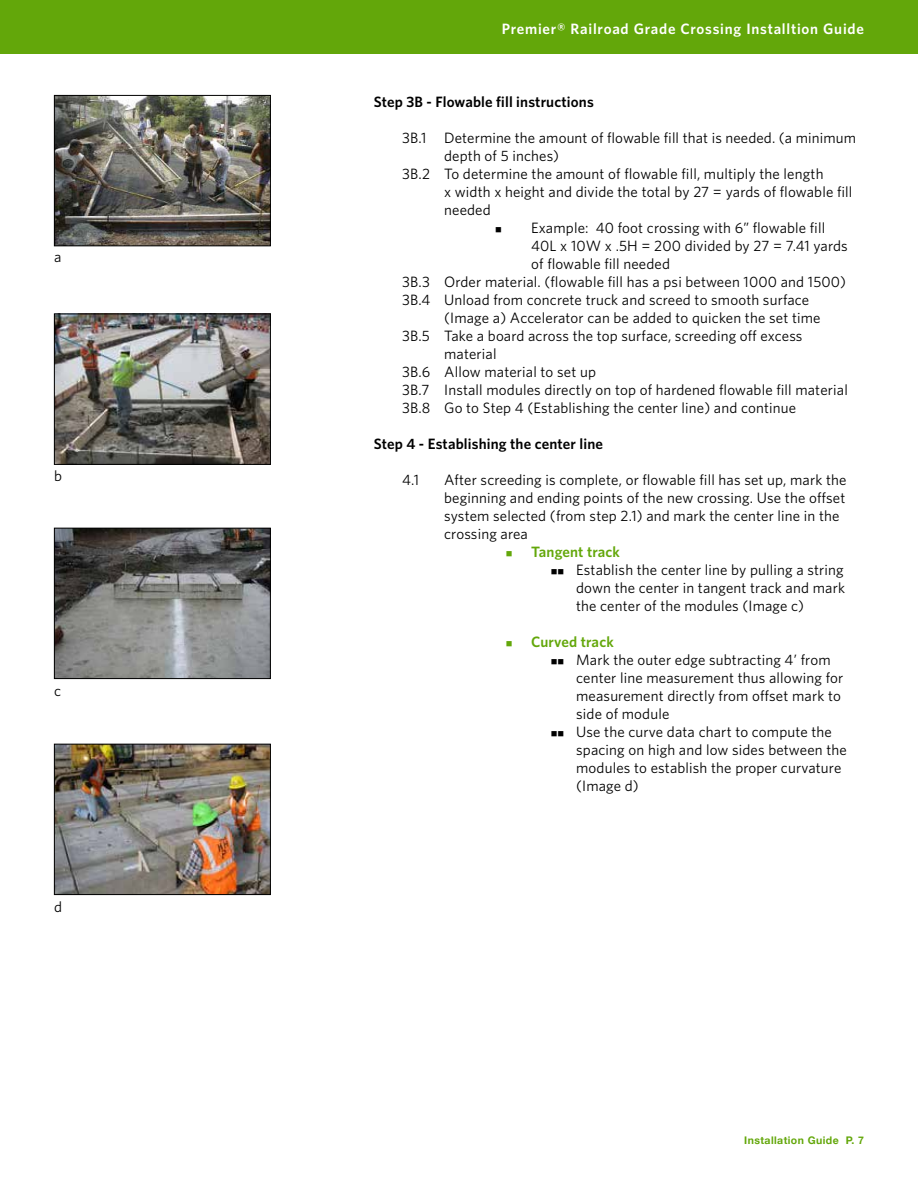
<style>
.page{position:relative;width:918px;height:1188px;background:#fff}
.page>*{position:absolute;margin:0;border:0;box-sizing:border-box;transform-origin:0 0}
.t1{font:15px/18px "Whitney";letter-spacing:.01em;color:#000}
.t2{font:600 15px "Whitney";letter-spacing:.01em;color:#000}
.t3{font:600 15px "Whitney";letter-spacing:.05em;color:#fff}
.t4{font:600 15px "Whitney";letter-spacing:.01em;color:#63a70a}
.t5{font:700 10.5px "Helvetica Neue";letter-spacing:.04em;color:#63a70a}
</style>
<div class="page">
<div style="left:0;top:0;width:918px;height:54px;background:#63a70a"></div>
<img style="left:56px;top:97px;width:213px;height:147px">
<div style="left:54px;top:95px;width:217px;height:151px;border:1px solid #000"></div>
<img style="left:56px;top:316px;width:213px;height:147px">
<div style="left:54px;top:314px;width:217px;height:151px;border:1px solid #000"></div>
<img style="left:56px;top:530px;width:213px;height:147px">
<div style="left:54px;top:528px;width:217px;height:151px;border:1px solid #000"></div>
<img style="left:56px;top:746px;width:213px;height:147px">
<div style="left:54px;top:744px;width:217px;height:151px;border:1px solid #000"></div>
<p class="t1" style="left:54px;top:247px;width:9px">a</p>
<p class="t1" style="left:54px;top:466px;width:9px">b</p>
<p class="t1" style="left:54px;top:681px;width:8px">c</p>
<p class="t1" style="left:54px;top:897px;width:9px">d</p>
<p class="t3" style="left:502px;top:19px;width:364px">Premier® Railroad Grade Crossing Installtion Guide</p>
<p class="t2" style="left:374px;top:92px;width:222px">Step 3B - Flowable fill instructions</p>
<p class="t1" style="left:402px;top:128px;width:455px">3B.1 Determine the amount of flowable fill that is needed. (a minimum</p>
<p class="t1" style="left:444px;top:146px;width:116px">depth of 5 inches)</p>
<p class="t1" style="left:402px;top:164px;width:423px">3B.2 To determine the amount of flowable fill, multiply the length</p>
<p class="t1" style="left:444px;top:182px;width:410px">x width x height and divide the total by 27 = yards of flowable fill</p>
<p class="t1" style="left:444px;top:200px;width:48px">needed</p>
<p class="t1" style="left:495px;top:218px;width:332px">■ Example: 40 foot crossing with 6” flowable fill</p>
<p class="t1" style="left:531px;top:236px;width:318px">40L x 10W x .5H = 200 divided by 27 = 7.41 yards</p>
<p class="t1" style="left:531px;top:254px;width:140px">of flowable fill needed</p>
<p class="t1" style="left:402px;top:272px;width:446px">3B.3 Order material. (flowable fill has a psi between 1000 and 1500)</p>
<p class="t1" style="left:402px;top:290px;width:409px">3B.4 Unload from concrete truck and screed to smooth surface</p>
<p class="t1" style="left:444px;top:308px;width:378px">(Image a) Accelerator can be added to quicken the set time</p>
<p class="t1" style="left:402px;top:326px;width:402px">3B.5 Take a board across the top surface, screeding off excess</p>
<p class="t1" style="left:444px;top:344px;width:54px">material</p>
<p class="t1" style="left:402px;top:362px;width:195px">3B.6 Allow material to set up</p>
<p class="t1" style="left:402px;top:380px;width:447px">3B.7 Install modules directly on top of hardened flowable fill material</p>
<p class="t1" style="left:402px;top:398px;width:396px">3B.8 Go to Step 4 (Establishing the center line) and continue</p>
<p class="t2" style="left:374px;top:434px;width:231px">Step 4 - Establishing the center line</p>
<p class="t1" style="left:402px;top:470px;width:19px">4.1</p>
<p class="t1" style="left:444px;top:470px;width:404px">After screeding is complete, or flowable fill has set up, mark the beginning and ending points of the new crossing. Use the offset system selected (from step 2.1) and mark the center line in the crossing area</p>
<p class="t4" style="left:506px;top:542px;width:116px">■ Tangent track</p>
<p class="t1" style="left:576px;top:560px;width:270px;text-align:justify;text-indent:-25px">■■ Establish the center line by pulling a string down the center in tangent track and mark the center of the modules (Image c)</p>
<p class="t4" style="left:506px;top:632px;width:110px">■ Curved track</p>
<p class="t1" style="left:576px;top:650px;width:269px;text-indent:-26px">■■ Mark the outer edge subtracting 4’ from center line measurement thus allowing for measurement directly from offset mark to side of module</p>
<p class="t1" style="left:576px;top:722px;width:272px;text-indent:-26px">■■ Use the curve data chart to compute the spacing on high and low sides between the modules to establish the proper curvature (Image d)</p>
<p class="t5" style="left:744px;top:1132px;width:121px">Installation Guide P. 7</p>
</div>
